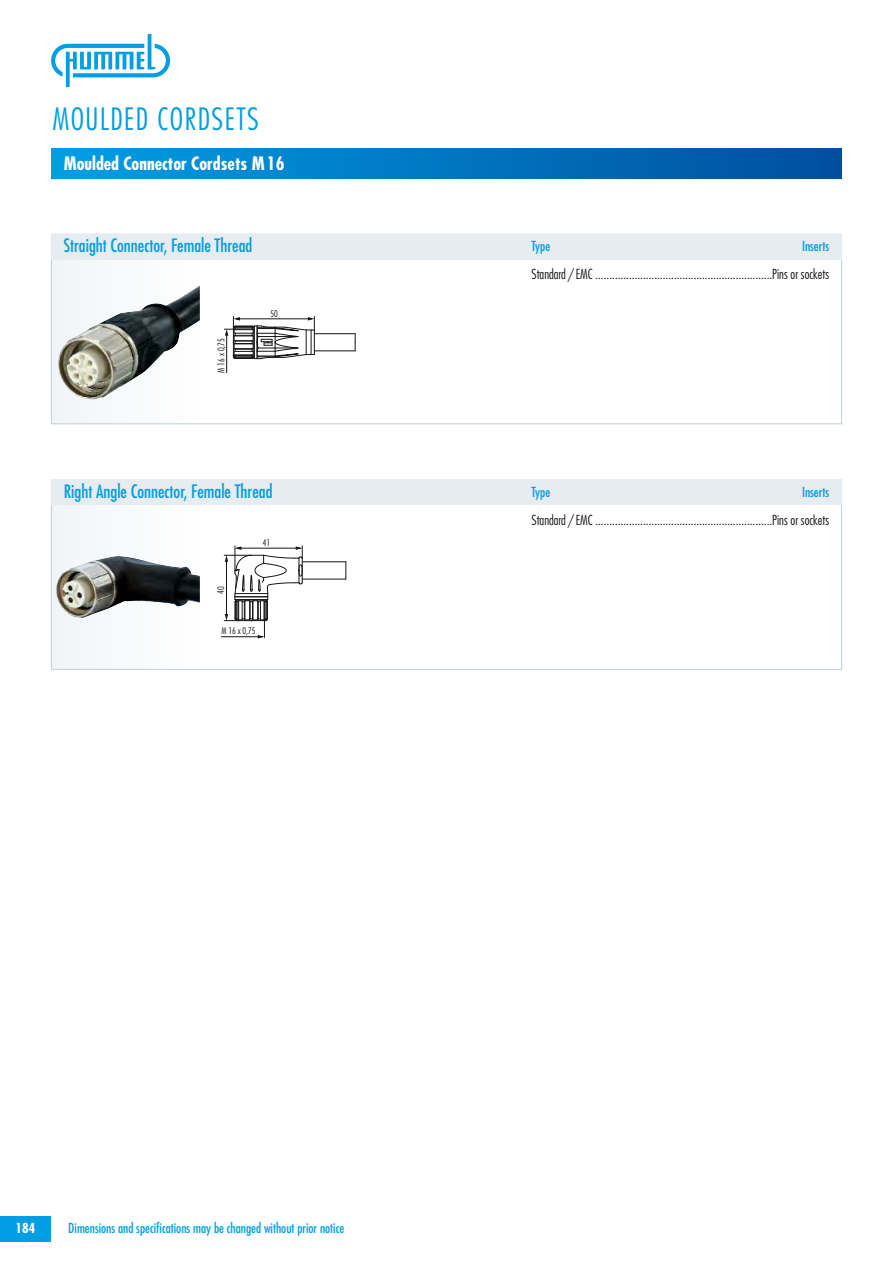
<style>
.page{position:relative;width:893px;height:1263px;background:#fff}
.page>*{position:absolute;margin:0;border:0;box-sizing:border-box;transform-origin:0 0}
.t1{font:300 condensed 30px "Futura Std";letter-spacing:.05em;color:#009ee3}
.t2{font:condensed 18px "Futura Std";color:#009ee3}
.t3{font:700 condensed 18px "Futura Std";color:#fff}
.t4{font:300 condensed 13.5px "Futura Std";color:#171615}
.t5{font:condensed 13.5px "Futura Std";color:#009ee3}
.t6{font:700 condensed 13.5px "Futura Std";color:#fff}
.t7{font:300 condensed 9px "Futura Std";color:#171615}
</style>
<div class="page">
<div style="left:51px;top:259px;width:149px;height:164px;background:#f7f9fa"></div>
<img style="left:58px;top:286px;width:142px;height:113px">
<div style="left:51px;top:149px;width:791px;height:30px;background:linear-gradient(to right,#009ee3,#004e9e)"></div>
<div style="left:0;top:1216px;width:51px;height:26px;background:#009ee3"></div>
<div style="left:51px;top:505px;width:149px;height:164px;background:#f8f9fa"></div>
<div style="left:51px;top:234px;width:791px;height:25px;background:#e6ecef"></div>
<hr style="left:226px;top:334px;width:1px;height:39px;background:#171615">
<hr style="left:314px;top:333px;width:41px;height:1px;background:#171615">
<hr style="left:314px;top:351px;width:41px;height:1px;background:#171615">
<svg style="left:355px;top:334px;width:1px;height:17px"></svg>
<svg style="left:224px;top:316px;width:91px;height:43px"></svg>
<div style="left:51px;top:479px;width:791px;height:26px;background:#e6ecef"></div>
<hr style="left:221px;top:636px;width:42px;height:1px;background:#171615">
<hr style="left:302px;top:561px;width:44px;height:1px;background:#171615">
<hr style="left:302px;top:579px;width:44px;height:1px;background:#171615">
<svg style="left:346px;top:562px;width:1px;height:17px"></svg>
<svg style="left:224px;top:545px;width:79px;height:93px"></svg>
<svg style="left:51px;top:34px;width:119px;height:53px"></svg>
<img style="left:56px;top:556px;width:144px;height:62px">
<h1 class="t1" style="left:52px;top:106px;width:208px">MOULDED CORDSETS</h1>
<h2 class="t3" style="left:64px;top:155px;width:222px">Moulded Connector Cordsets M 16</h2>
<h2 class="t2" style="left:64px;top:238px;width:190px">Straight Connector, Female Thread</h2>
<p class="t7" style="left:217px;top:373px;width:36px;rotate:-90deg">M 16 x 0,75</p>
<p class="t7" style="left:270px;top:310px;width:9px">50</p>
<h2 class="t2" style="left:64px;top:483px;width:210px">Right Angle Connector, Female Thread</h2>
<p class="t7" style="left:217px;top:594px;width:9px;rotate:-90deg">40</p>
<p class="t7" style="left:263px;top:539px;width:9px">41</p>
<p class="t7" style="left:221px;top:626px;width:36px">M 16 x 0,75</p>
<p class="t5" style="left:531px;top:240px;width:20px">Type</p>
<p class="t5" style="left:802px;top:240px;width:29px">Inserts</p>
<p class="t4" style="left:531px;top:268px;width:299px">Standard / EMC ...............................................................Pins or sockets</p>
<p class="t5" style="left:531px;top:485px;width:20px">Type</p>
<p class="t5" style="left:802px;top:485px;width:29px">Inserts</p>
<p class="t4" style="left:531px;top:514px;width:299px">Standard / EMC ...............................................................Pins or sockets</p>
<p class="t6" style="left:16px;top:1222px;width:21px">184</p>
<p class="t5" style="left:68px;top:1222px;width:278px">Dimensions and specifications may be changed without prior notice</p>
</div>
